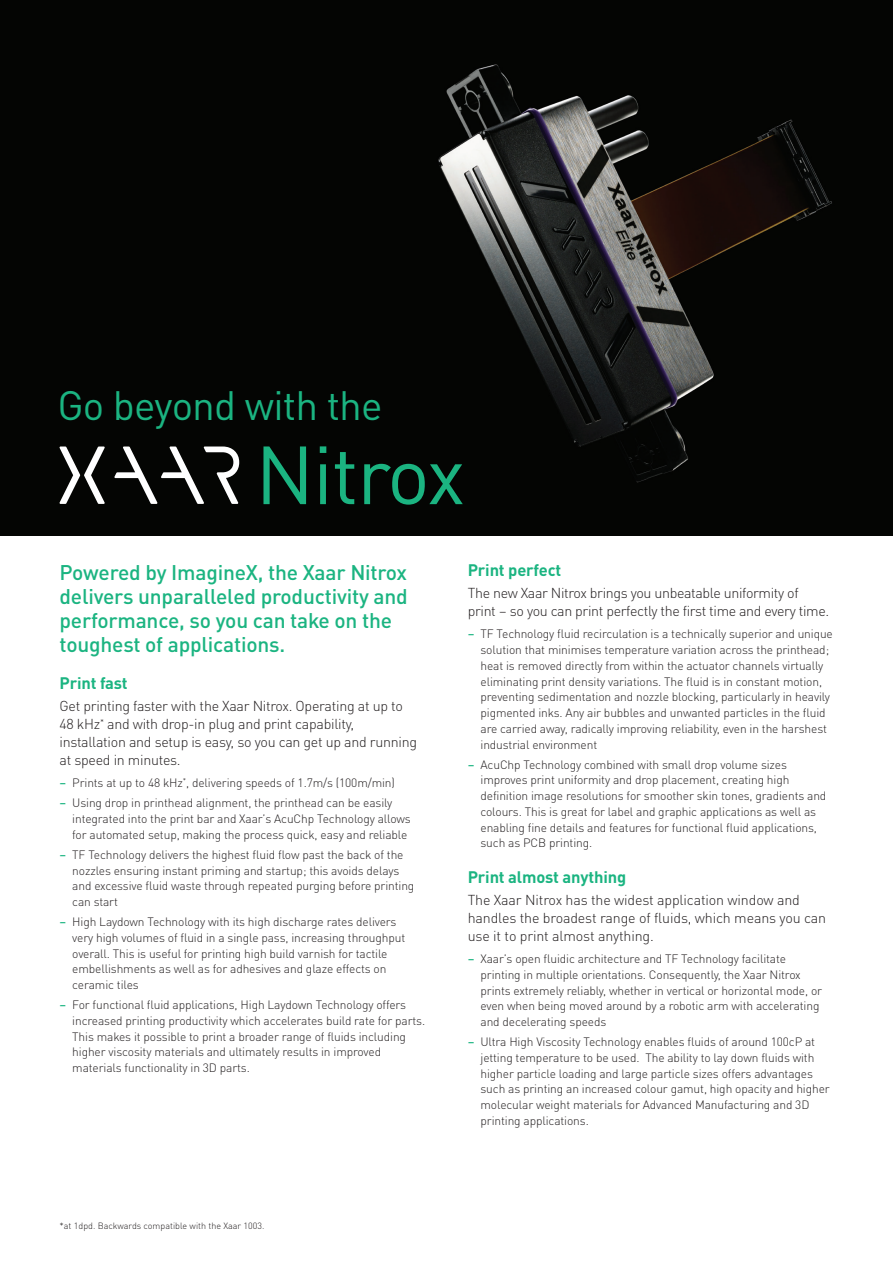
<style>
.page{position:relative;width:893px;height:1263px;background:#fff}
.page>*{position:absolute;margin:0;border:0;box-sizing:border-box;transform-origin:0 0}
.t1{font:81px "DIN Pro";letter-spacing:-.02em;color:#1bb481}
.t2{font:40.5px "DIN Pro";letter-spacing:-.02em;color:#1bb481}
.t3{font:500 21px/24px "DIN Pro";letter-spacing:-.01em;color:#1bb481}
.t4{font:700 16.5px "DIN Pro";letter-spacing:-.01em;color:#1bb481}
.t5{font:300 14.25px/18px "DIN Pro";letter-spacing:-.02em;color:#231f20}
.t6{font:300 12px/15.8px "DIN Pro";letter-spacing:-.01em;color:#231f20}
.t7{font:300 9px "DIN Pro";color:#231f20}
.s1{font-weight:500;color:#1bb481}
</style>
<div class="page">
<img style="left:0;top:0;width:893px;height:536px">
<svg style="left:59px;top:446px;width:180px;height:58px"></svg>
<p class="t2" style="left:57px;top:374px;width:327px">Go beyond with the</p>
<p class="t1" style="left:255px;top:413px;width:212px">Nitrox</p>
<p class="t3" style="left:60px;top:559px;width:350px">Powered by ImagineX, the Xaar Nitrox delivers unparalleled productivity and performance, so you can take on the toughest of applications.</p>
<p class="t4" style="left:60px;top:670px;width:70px">Print fast</p>
<p class="t5" style="left:60px;top:696px;width:359px">Get printing faster with the Xaar Nitrox. Operating at up to 48 kHz<sup>*</sup> and with drop-in plug and print capability, installation and setup is easy, so you can get up and running at speed in minutes.</p>
<p class="t6" style="left:60px;top:774px;width:337px"><span class="s1">–</span> Prints at up to 48 kHz<sup>*</sup>, delivering speeds of 1.7m/s (100m/min)</p>
<p class="t6" style="left:72px;top:794px;width:340px;text-indent:-13px"><span class="s1">–</span> Using drop in printhead alignment, the printhead can be easily integrated into the print bar and Xaar’s AcuChp Technology allows for automated setup, making the process quick, easy and reliable</p>
<p class="t6" style="left:72px;top:846px;width:344px;text-indent:-13px"><span class="s1">–</span> TF Technology delivers the highest fluid flow past the back of the nozzles ensuring instant priming and startup; this avoids delays and excessive fluid waste through repeated purging before printing can start</p>
<p class="t6" style="left:72px;top:913px;width:334px;text-indent:-13px"><span class="s1">–</span> High Laydown Technology with its high discharge rates delivers very high volumes of fluid in a single pass, increasing throughput overall. This is useful for printing high build varnish for tactile embellishments as well as for adhesives and glaze effects on ceramic tiles</p>
<p class="t6" style="left:72px;top:996px;width:354px;text-indent:-13px"><span class="s1">–</span> For functional fluid applications, High Laydown Technology offers increased printing productivity which accelerates build rate for parts.<br>This makes it possible to print a broader range of fluids including higher viscosity materials and ultimately results in improved materials functionality in 3D parts.</p>
<p class="t7" style="left:60px;top:1219px;width:206px">*at 1dpd. Backwards compatible with the Xaar 1003.</p>
<p class="t4" style="left:468px;top:557px;width:95px">Print perfect</p>
<p class="t5" style="left:468px;top:583px;width:363px">The new Xaar Nitrox brings you unbeatable uniformity of print – so you can print perfectly the first time and every time.</p>
<p class="t6" style="left:480px;top:625px;width:354px;text-indent:-13px"><span class="s1">–</span> TF Technology fluid recirculation is a technically superior and unique solution that minimises temperature variation across the printhead; heat is removed directly from within the actuator channels virtually eliminating print density variations. The fluid is in constant motion, preventing sedimentation and nozzle blocking, particularly in heavily pigmented inks. Any air bubbles and unwanted particles in the fluid are carried away, radically improving reliability, even in the harshest industrial environment</p>
<p class="t6" style="left:480px;top:756px;width:347px;text-indent:-13px"><span class="s1">–</span> AcuChp Technology combined with small drop volume sizes improves print uniformity and drop placement, creating high definition image resolutions for smoother skin tones, gradients and colours. This is great for label and graphic applications as well as enabling fine details and features for functional fluid applications, such as PCB printing.</p>
<p class="t4" style="left:468px;top:864px;width:160px">Print almost anything</p>
<p class="t5" style="left:468px;top:890px;width:360px">The Xaar Nitrox has the widest application window and handles the broadest range of fluids, which means you can use it to print almost anything.</p>
<p class="t6" style="left:480px;top:950px;width:343px;text-indent:-13px"><span class="s1">–</span> Xaar’s open fluidic architecture and TF Technology facilitate printing in multiple orientations. Consequently, the Xaar Nitrox prints extremely reliably, whether in vertical or horizontal mode, or even when being moved around by a robotic arm with accelerating and decelerating speeds</p>
<p class="t6" style="left:480px;top:1033px;width:351px;text-indent:-13px"><span class="s1">–</span> Ultra High Viscosity Technology enables fluids of around 100cP at jetting temperature to be used. The ability to lay down fluids with higher particle loading and large particle sizes offers advantages such as printing an increased colour gamut, high opacity and higher molecular weight materials for Advanced Manufacturing and 3D printing applications.</p>
</div>
